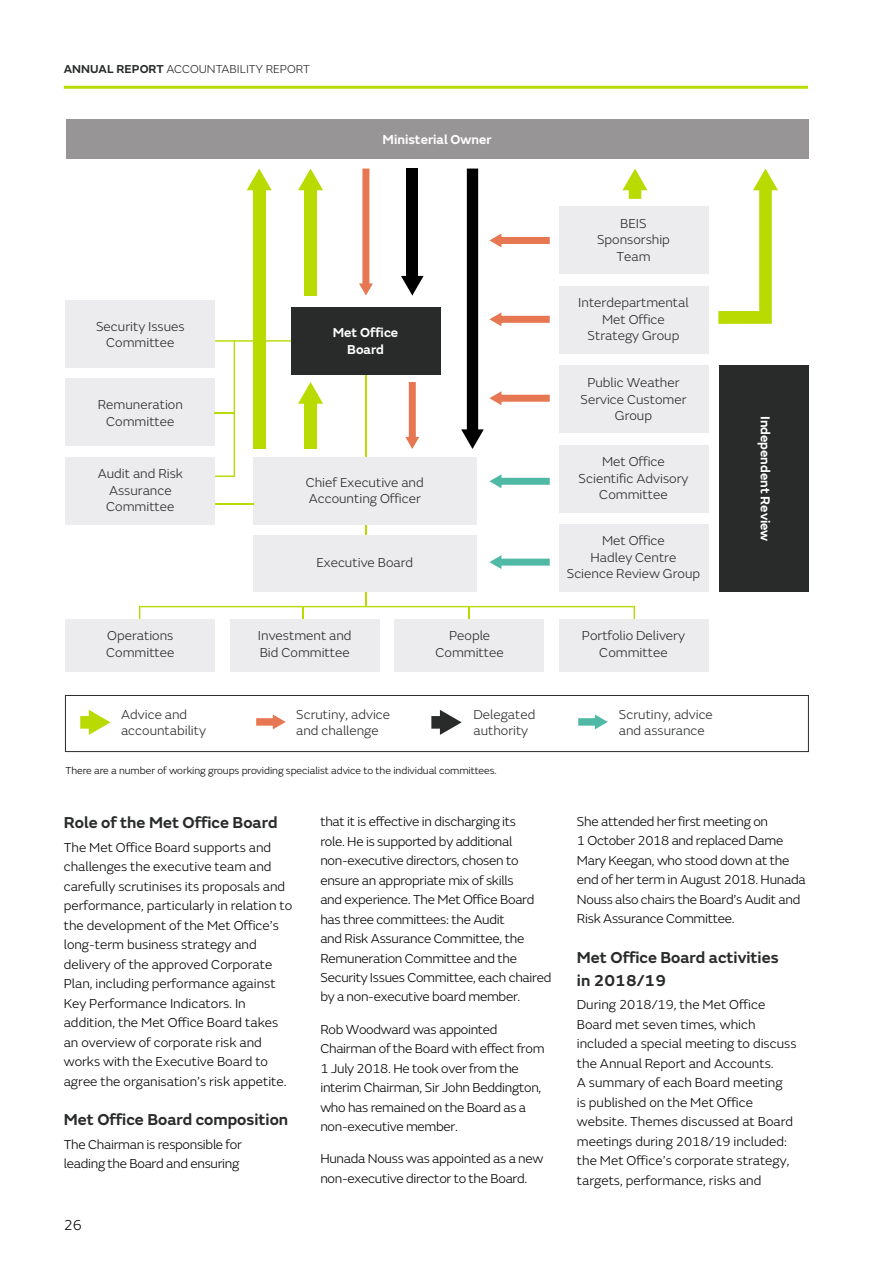
<style>
.page{position:relative;width:893px;height:1263px;background:#fff}
.page>*{position:absolute;margin:0;border:0;box-sizing:border-box;transform-origin:0 0}
.t1{font:600 16.5px/22.5px "FS Emeric";color:#292a2a}
.t2{font:300 15px "FS Emeric";color:#000}
.t3{font:300 13.5px/19.5px "FS Emeric";letter-spacing:-.02em;color:#000}
.t4{font:300 13.5px/19.5px "FS Emeric";color:#000}
.t5{font:300 13.5px/16.5px "FS Emeric";color:#292a2a;text-align:center}
.t6{font:600 13.5px/16.5px "FS Emeric";color:#fff;text-align:center}
.t7{font:300 12px "FS Emeric";color:#292a2a}
.t8{font:300 10.5px "FS Emeric";letter-spacing:-.005em;color:#000}
.s1{font-weight:600}
</style>
<div class="page">
<hr style="left:64px;top:86px;width:744px;height:3px;background:#b9db01">
<div style="left:65px;top:695px;width:744px;height:57px;border:1px solid #292a2a"></div>
<svg style="left:256px;top:714px;width:30px;height:15px"></svg>
<svg style="left:578px;top:714px;width:30px;height:15px"></svg>
<svg style="left:80px;top:710px;width:31px;height:25px"></svg>
<svg style="left:431px;top:710px;width:31px;height:25px"></svg>
<svg style="left:718px;top:169px;width:60px;height:155px"></svg>
<div style="left:559px;top:206px;width:150px;height:68px;background:#ecebee"></div>
<svg style="left:139px;top:606px;width:496px;height:27px"></svg>
<hr style="left:365px;top:325px;width:2px;height:282px;background:#b9db01">
<svg style="left:405px;top:382px;width:14px;height:67px"></svg>
<div style="left:253px;top:187px;width:12px;height:262px;background:#b9db01"></div>
<svg style="left:247px;top:169px;width:25px;height:21px"></svg>
<div style="left:407px;top:169px;width:11px;height:110px;background:#000"></div>
<svg style="left:401px;top:276px;width:23px;height:19px"></svg>
<div style="left:304px;top:187px;width:13px;height:108px;background:#b9db01"></div>
<svg style="left:298px;top:169px;width:25px;height:21px"></svg>
<svg style="left:489px;top:474px;width:61px;height:14px"></svg>
<svg style="left:489px;top:555px;width:61px;height:14px"></svg>
<div style="left:65px;top:378px;width:150px;height:68px;background:#ecebee"></div>
<div style="left:65px;top:300px;width:150px;height:67px;background:#ecebee"></div>
<div style="left:65px;top:457px;width:150px;height:68px;background:#ecebee"></div>
<div style="left:559px;top:365px;width:150px;height:68px;background:#ecebee"></div>
<div style="left:559px;top:286px;width:150px;height:67px;background:#ecebee"></div>
<div style="left:559px;top:445px;width:150px;height:67px;background:#ecebee"></div>
<div style="left:66px;top:119px;width:743px;height:40px;background:#989596"></div>
<div style="left:253px;top:457px;width:223px;height:67px;background:#ecebee"></div>
<div style="left:253px;top:535px;width:223px;height:57px;background:#ecebee"></div>
<div style="left:559px;top:524px;width:150px;height:68px;background:#ecebee"></div>
<svg style="left:359px;top:169px;width:14px;height:126px"></svg>
<svg style="left:461px;top:169px;width:89px;height:280px"></svg>
<svg style="left:622px;top:169px;width:25px;height:30px"></svg>
<hr style="left:215px;top:504px;width:38px;height:1px;background:#b9db01">
<svg style="left:139px;top:340px;width:184px;height:137px"></svg>
<div style="left:65px;top:619px;width:150px;height:52px;background:#ecebee"></div>
<hr style="left:303px;top:606px;width:1px;height:47px;background:#b9db01">
<div style="left:230px;top:619px;width:149px;height:52px;background:#ecebee"></div>
<hr style="left:469px;top:606px;width:1px;height:47px;background:#b9db01">
<div style="left:394px;top:619px;width:150px;height:52px;background:#ecebee"></div>
<div style="left:559px;top:619px;width:150px;height:52px;background:#ecebee"></div>
<div style="left:291px;top:308px;width:149px;height:67px;background:#292a2a"></div>
<div style="left:719px;top:365px;width:90px;height:227px;background:#292a2a"></div>
<p class="t7" style="left:64px;top:60px;width:248px"><span class="s1">ANNUAL REPORT</span> ACCOUNTABILITY REPORT</p>
<p class="t6" style="left:383px;top:130px;width:111px">Ministerial Owner</p>
<p class="t5" style="left:96px;top:317px;width:90px">Security Issues<br>Committee</p>
<p class="t5" style="left:98px;top:396px;width:87px">Remuneration<br>Committee</p>
<p class="t6" style="left:333px;top:323px;width:67px">Met Office<br>Board</p>
<p class="t5" style="left:98px;top:465px;width:87px">Audit and Risk<br>Assurance<br>Committee</p>
<p class="t5" style="left:306px;top:474px;width:120px;text-align:left">Chief Executive and<br>Accounting Officer</p>
<p class="t5" style="left:316px;top:553px;width:98px">Executive Board</p>
<p class="t5" style="left:597px;top:214px;width:74px">BEIS<br>Sponsorship<br>Team</p>
<p class="t5" style="left:578px;top:294px;width:112px">Interdepartmental<br>Met Office<br>Strategy Group</p>
<p class="t5" style="left:580px;top:374px;width:108px">Public Weather<br>Service Customer<br>Group</p>
<p class="t5" style="left:579px;top:453px;width:111px">Met Office<br>Scientific Advisory<br>Committee</p>
<p class="t5" style="left:567px;top:532px;width:135px">Met Office<br>Hadley Centre<br>Science Review Group</p>
<p class="t5" style="left:106px;top:627px;width:70px;text-align:left">Operations<br>Committee</p>
<p class="t5" style="left:258px;top:627px;width:95px;text-align:left">Investment and<br>Bid Committee</p>
<p class="t5" style="left:435px;top:627px;width:70px">People<br>Committee</p>
<p class="t5" style="left:582px;top:627px;width:105px">Portfolio Delivery<br>Committee</p>
<p class="t5" style="left:121px;top:705px;width:86px;text-align:left">Advice and accountability</p>
<p class="t5" style="left:296px;top:705px;width:96px;text-align:left">Scrutiny, advice and challenge</p>
<p class="t5" style="left:473px;top:705px;width:63px;text-align:left">Delegated authority</p>
<p class="t5" style="left:619px;top:705px;width:96px;text-align:left">Scrutiny, advice and assurance</p>
<p class="t8" style="left:65px;top:763px;width:433px">There are a number of working groups providing specialist advice to the individual committees.</p>
<p class="t6" style="left:774px;top:416px;width:127px;rotate:90deg">Independent Review</p>
<p class="t1" style="left:64px;top:810px;width:215px">Role of the Met Office Board</p>
<p class="t4" style="left:64px;top:837px;width:230px">The Met Office Board supports and challenges the executive team and carefully scrutinises its proposals and performance, particularly in relation to the development of the Met Office’s long-term business strategy and delivery of the approved Corporate Plan, including performance against Key Performance Indicators. In addition, the Met Office Board takes an overview of corporate risk and works with the Executive Board to agree the organisation’s risk appetite.</p>
<p class="t1" style="left:64px;top:1107px;width:226px">Met Office Board composition</p>
<p class="t3" style="left:64px;top:1134px;width:180px">The Chairman is responsible for leading the Board and ensuring</p>
<p class="t2" style="left:64px;top:1214px;width:20px">26</p>
<p class="t3" style="left:320px;top:811px;width:233px">that it is effective in discharging its<br>role. He is supported by additional non-executive directors, chosen to ensure an appropriate mix of skills<br>and experience. The Met Office Board has three committees: the Audit<br>and Risk Assurance Committee, the Remuneration Committee and the Security Issues Committee, each chaired by a non-executive board member.</p>
<p class="t3" style="left:320px;top:1019px;width:226px">Rob Woodward was appointed<br>Chairman of the Board with effect from<br>1 July 2018. He took over from the interim Chairman, Sir John Beddington, who has remained on the Board as a non-executive member.</p>
<p class="t3" style="left:320px;top:1148px;width:225px">Hunada Nouss was appointed as a new non-executive director to the Board.</p>
<p class="t3" style="left:577px;top:811px;width:230px">She attended her first meeting on<br>1 October 2018 and replaced Dame Mary Keegan, who stood down at the end of her term in August 2018. Hunada Nouss also chairs the Board’s Audit and Risk Assurance Committee.</p>
<p class="t1" style="left:577px;top:945px;width:203px">Met Office Board activities in 2018/19</p>
<p class="t4" style="left:577px;top:994px;width:221px">During 2018/19, the Met Office Board met seven times, which included a special meeting to discuss the Annual Report and Accounts.<br>A summary of each Board meeting<br>is published on the Met Office website. Themes discussed at Board meetings during 2018/19 included: the Met Office’s corporate strategy, targets, performance, risks and</p>
</div>
